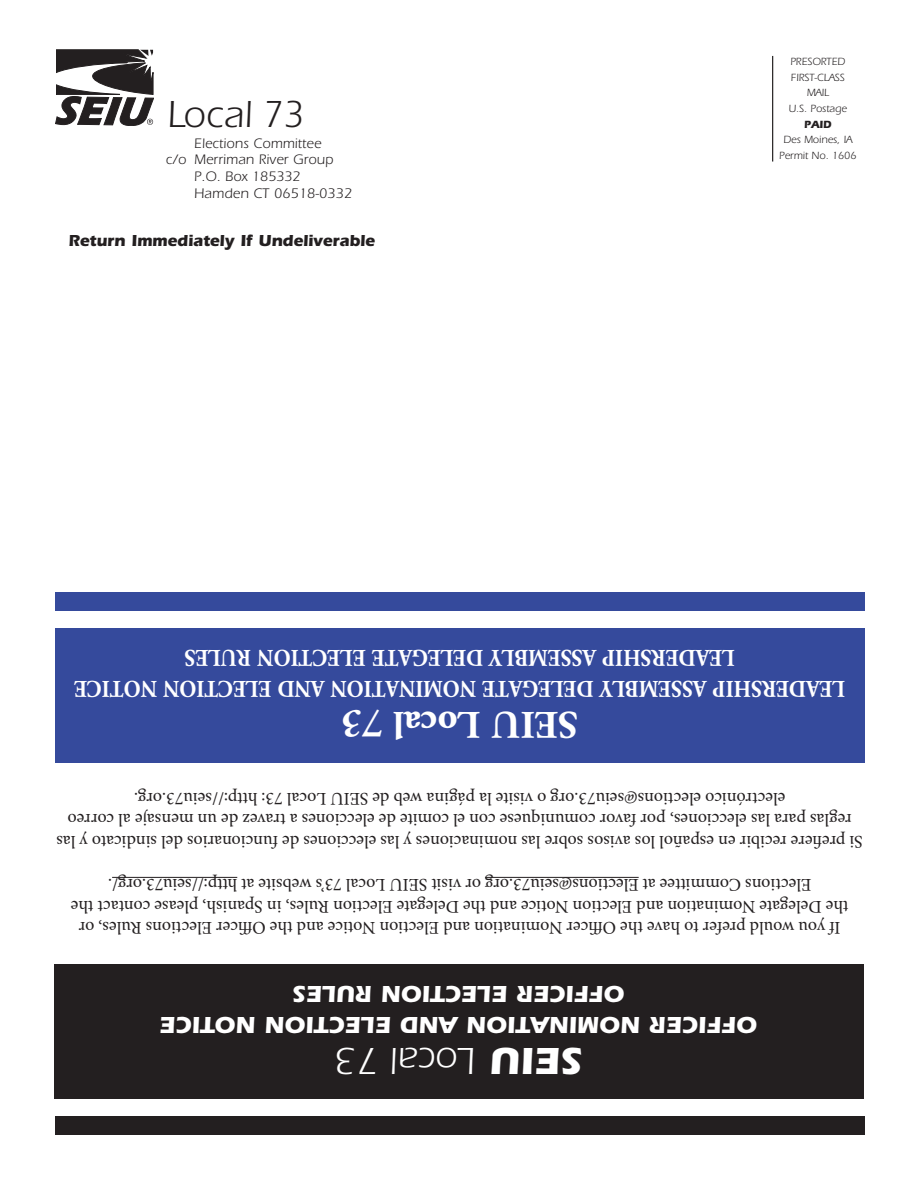
<style>
.page{position:relative;width:918px;height:1188px;background:#fff}
.page>*{position:absolute;margin:0;border:0;box-sizing:border-box;transform-origin:0 0}
.t1{font:39px "Itc Eras";color:#fff}
.t2{font:700 39px "Adobe Garamond";color:#fff}
.t3{font:39px "Itc Eras";letter-spacing:.01em;color:#231f20}
.t4{font:700 24px/30.9px "Adobe Garamond";color:#fff;text-align:center;scale:.9 1}
.t5{font:700 24px/30.9px "Itc Eras";color:#fff;text-align:center}
.t6{font:18px/21.6px "Minion Pro";color:#231f20;text-align:center}
.t7{font:700 16.5px "Itc Eras";letter-spacing:-.01em;color:#231f20}
.t8{font:14.4px "Itc Eras";letter-spacing:.01em;color:#231f20}
.t9{font:14.25px "Itc Eras";letter-spacing:.01em;color:#231f20}
.t10{font:10.8px/15.6px "Itc Eras";color:#231f20;text-align:center}
.t11{font:700 10.8px "Itc Eras";color:#231f20}
.s1{font-weight:700}
</style>
<div class="page">
<div style="left:54px;top:964px;width:810px;height:135px;background:#231f20"></div>
<hr style="left:772px;top:56px;width:1px;height:106px;background:#231f20">
<svg style="left:55px;top:50px;width:99px;height:76px"></svg>
<div style="left:55px;top:1116px;width:810px;height:18px;background:#231f20"></div>
<div style="left:55px;top:628px;width:810px;height:135px;background:#354a9c"></div>
<div style="left:55px;top:592px;width:810px;height:18px;background:#354a9c"></div>
<hr style="left:485px;top:877px;width:154px;height:1px;background:#231f20">
<hr style="left:112px;top:877px;width:125px;height:1px;background:#231f20">
<h1 class="t3" style="left:167px;top:92px;width:138px">Local 73</h1>
<p class="t9" style="left:194px;top:135px;width:129px">Elections Committee</p>
<p class="t9" style="left:166px;top:152px;width:169px">c/o Merriman River Group</p>
<p class="t9" style="left:194px;top:168px;width:108px">P.O. Box 185332</p>
<p class="t8" style="left:194px;top:185px;width:159px">Hamden CT 06518-0332</p>
<p class="t7" style="left:69px;top:231px;width:308px">Return Immediately If Undeliverable</p>
<p class="t10" style="left:789px;top:54px;width:60px">PRESORTED<br>FIRST-CLASS<br>MAIL<br>U.S. Postage</p>
<p class="t11" style="left:804px;top:118px;width:29px">PAID</p>
<p class="t10" style="left:779px;top:132px;width:79px">Des Moines, IA<br>Permit No. 1606</p>
<h2 class="t4" style="left:845px;top:704px;width:858px;rotate:-180deg">LEADERSHIP ASSEMBLY DELEGATE NOMINATION AND ELECTION NOTICE<br>LEADERSHIP ASSEMBLY DELEGATE ELECTION RULES</h2>
<h1 class="t2" style="left:578px;top:746px;width:238px;rotate:-180deg">SEIU Local 73</h1>
<p class="t6" style="left:863px;top:852px;width:808px;rotate:-180deg">Si prefiere recibir en español los avisos sobre las nominaciones y las elecciones de funcionarios del sindicato y las reglas para las elecciones, por favor comuniquese con el comite de elecciones a travez de un mensaje al correo electrónico elections@seiu73.org o visite la página web de SEIU Local 73: http://seiu73.org.</p>
<p class="t6" style="left:849px;top:939px;width:779px;rotate:-180deg">If you would prefer to have the Officer Nomination and Election Notice and the Officer Elections Rules, or the Delegate Nomination and Election Notice and the Delegate Election Rules, in Spanish, please contact the<br>Elections Committee at Elections@seiu73.org or visit SEIU Local 73’s website at http://seiu73.org/.</p>
<h2 class="t5" style="left:758px;top:1040px;width:599px;rotate:-180deg">OFFICER NOMINATION AND ELECTION NOTICE<br>OFFICER ELECTION RULES</h2>
<h1 class="t1" style="left:584px;top:1082px;width:251px;rotate:-180deg"><span class="s1">SEIU</span> Local 73</h1>
</div>
